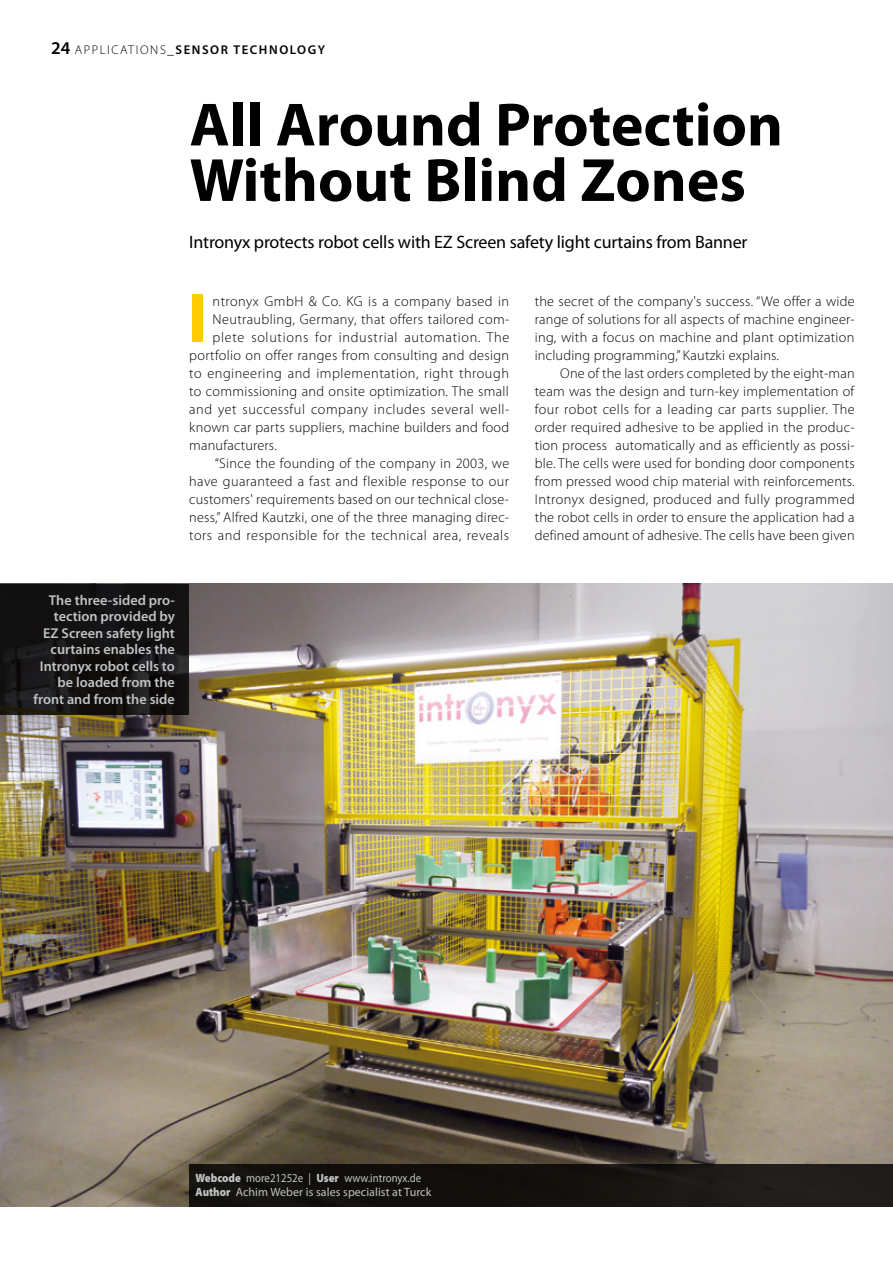
<style>
.page{position:relative;width:893px;height:1263px;background:#fff}
.page>*{position:absolute;margin:0;border:0;box-sizing:border-box;transform-origin:0 0}
.t1{font:700 70.5px "Myriad Pro";color:#fecc00}
.t2{font:700 61.5px/55.5px "Myriad Pro";color:#000}
.t3{font:18px "Myriad Pro";letter-spacing:-.01em;color:#000}
.t4{font:300 14.25px "Myriad Pro";letter-spacing:.02em;color:#000}
.t5{font:600 14.25px/16.5px "Myriad Pro";color:#bfc3c3;text-align:right}
.t6{font:300 14.25px "Myriad Pro";letter-spacing:.04em;color:#000}
.t7{font:300 14.25px "Myriad Pro";letter-spacing:.05em;color:#000}
.t8{font:600 12.75px "Myriad Pro";letter-spacing:.125em;color:#000}
.t9{font:12px/14.4px "Myriad Pro";letter-spacing:.005em;color:#bfc3c3;scale:.9 1}
.s1{font-size:18px}
.s2{font-weight:300}
.s3{font-weight:900}
</style>
<div class="page">
<img style="left:0;top:584px;width:893px;height:622px">
<svg style="left:0;top:584px;width:189px;height:130px;background:#151213"></svg>
<div style="left:189px;top:1164px;width:704px;height:42px;background:linear-gradient(to right,#0f0c08,#201d1a)"></div>
<p class="t8" style="left:51px;top:42px;width:276px"><span class="s1">24</span> <span class="s2">APPLICATIONS</span>_SENSOR TECHNOLOGY</p>
<p class="t2" style="left:190px;top:95px;width:595px">All Around Protection<br>Without Blind Zones</p>
<p class="t3" style="left:189px;top:230px;width:560px">Intronyx protects robot cells with EZ Screen safety light curtains from Banner</p>
<p class="t1" style="left:187px;top:272px;width:22px">I</p>
<p class="t4" style="left:213px;top:293px;width:298px">ntronyx GmbH &amp; Co. KG is a company based in</p>
<p class="t4" style="left:213px;top:311px;width:298px">Neutraubling, Germany, that offers tailored com-</p>
<p class="t7" style="left:213px;top:329px;width:298px">plete solutions for industrial automation. The</p>
<p class="t4" style="left:189px;top:347px;width:321px">portfolio on offer ranges from consulting and design</p>
<p class="t4" style="left:189px;top:365px;width:321px">to engineering and implementation, right through</p>
<p class="t4" style="left:189px;top:383px;width:321px">to commissioning and onsite optimization. The small</p>
<p class="t6" style="left:189px;top:401px;width:322px">and yet successful company includes several well-</p>
<p class="t4" style="left:189px;top:419px;width:321px">known car parts suppliers, machine builders and food</p>
<p class="t4" style="left:189px;top:437px;width:89px">manufacturers.</p>
<p class="t4" style="left:215px;top:455px;width:296px">“Since the founding of the company in 2003, we</p>
<p class="t4" style="left:189px;top:473px;width:321px">have guaranteed a fast and flexible response to our</p>
<p class="t4" style="left:189px;top:491px;width:321px">customers' requirements based on our technical close-</p>
<p class="t4" style="left:189px;top:509px;width:321px">ness,” Alfred Kautzki, one of the three managing direc-</p>
<p class="t4" style="left:189px;top:527px;width:321px">tors and responsible for the technical area, reveals</p>
<p class="t5" style="left:34px;top:591px;width:143px">The three-sided pro&shy;tection provided by<br>EZ Screen safety light curtains enables the<br>Intronyx robot cells to be loaded from the front and from the side</p>
<p class="t4" style="left:535px;top:293px;width:322px">the secret of the company's success. “We offer a wide</p>
<p class="t4" style="left:535px;top:311px;width:321px">range of solutions for all aspects of machine engineer-</p>
<p class="t4" style="left:535px;top:329px;width:321px">ing, with a focus on machine and plant optimization</p>
<p class="t4" style="left:535px;top:347px;width:246px">including programming,” Kautzki explains.</p>
<p class="t4" style="left:560px;top:365px;width:296px">One of the last orders completed by the eight-man</p>
<p class="t4" style="left:535px;top:383px;width:321px">team was the design and turn-key implementation of</p>
<p class="t4" style="left:535px;top:401px;width:322px">four robot cells for a leading car parts supplier. The</p>
<p class="t4" style="left:535px;top:419px;width:321px">order required adhesive to be applied in the produc-</p>
<p class="t4" style="left:535px;top:437px;width:321px">tion process automatically and as efficiently as possi-</p>
<p class="t4" style="left:535px;top:455px;width:321px">ble. The cells were used for bonding door components</p>
<p class="t4" style="left:535px;top:473px;width:321px">from pressed wood chip material with reinforcements.</p>
<p class="t4" style="left:535px;top:491px;width:322px">Intronyx designed, produced and fully programmed</p>
<p class="t4" style="left:535px;top:509px;width:321px">the robot cells in order to ensure the application had a</p>
<p class="t4" style="left:535px;top:527px;width:321px">defined amount of adhesive. The cells have been given</p>
<p class="t9" style="left:196px;top:1170px;width:263px"><span class="s3">Webcode</span> more21252e | <span class="s3">User</span> www.intronyx.de<br><span class="s3">Author</span> Achim Weber is sales specialist at Turck</p>
</div>
